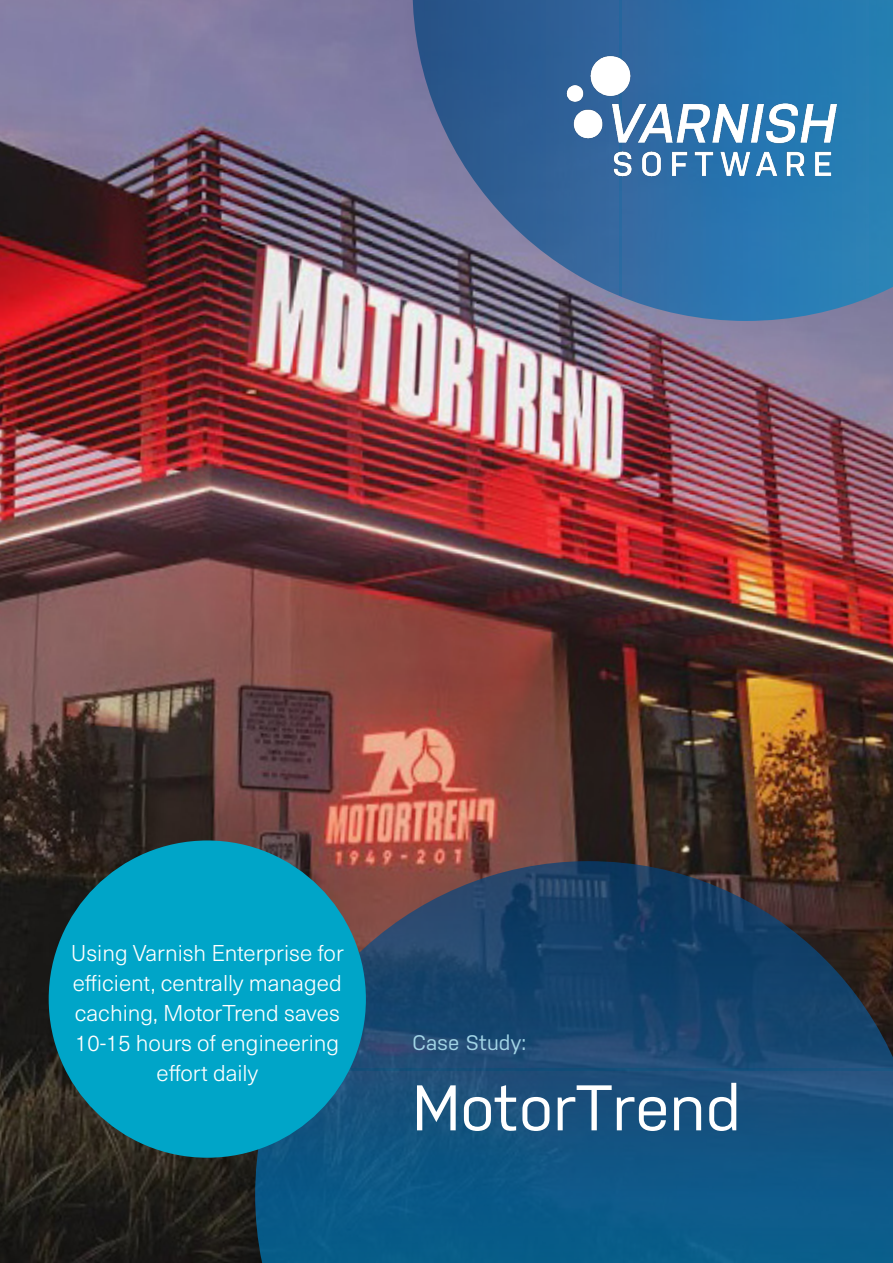
<style>
.page{position:relative;width:893px;height:1263px;background:#fff}
.page>*{position:absolute;margin:0;border:0;box-sizing:border-box;transform-origin:0 0}
.t1{font:64.2px "Nudista";color:#fff}
.Quote_1{font:300 22.5px/30px "Neue Haas Unica W1 G";color:#fff;text-align:center}
.t2{font:21px "Nudista";color:#a2d5e6}
</style>
<div class="page">
<img style="left:0;top:0;width:893px;height:1263px">
<svg style="left:255px;top:861px;width:638px;height:402px;background:#1b4b71"></svg>
<svg style="left:412px;top:0;width:481px;height:321px;background:#476d9a"></svg>
<div style="left:49px;top:840px;width:317px;height:318px;background:#00a5c8;border-radius:50%"></div>
<img style="left:538px;top:0;width:329px;height:234px">
<p class="Quote_1" style="left:71px;top:936px;width:275px">Using Varnish Enterprise for efficient, centrally managed caching, MotorTrend saves<br>10-15 hours of engineering effort daily</p>
<p class="t2" style="left:412px;top:1030px;width:115px">Case Study:</p>
<p class="t1" style="left:412px;top:1071px;width:330px">MotorTrend</p>
</div>
